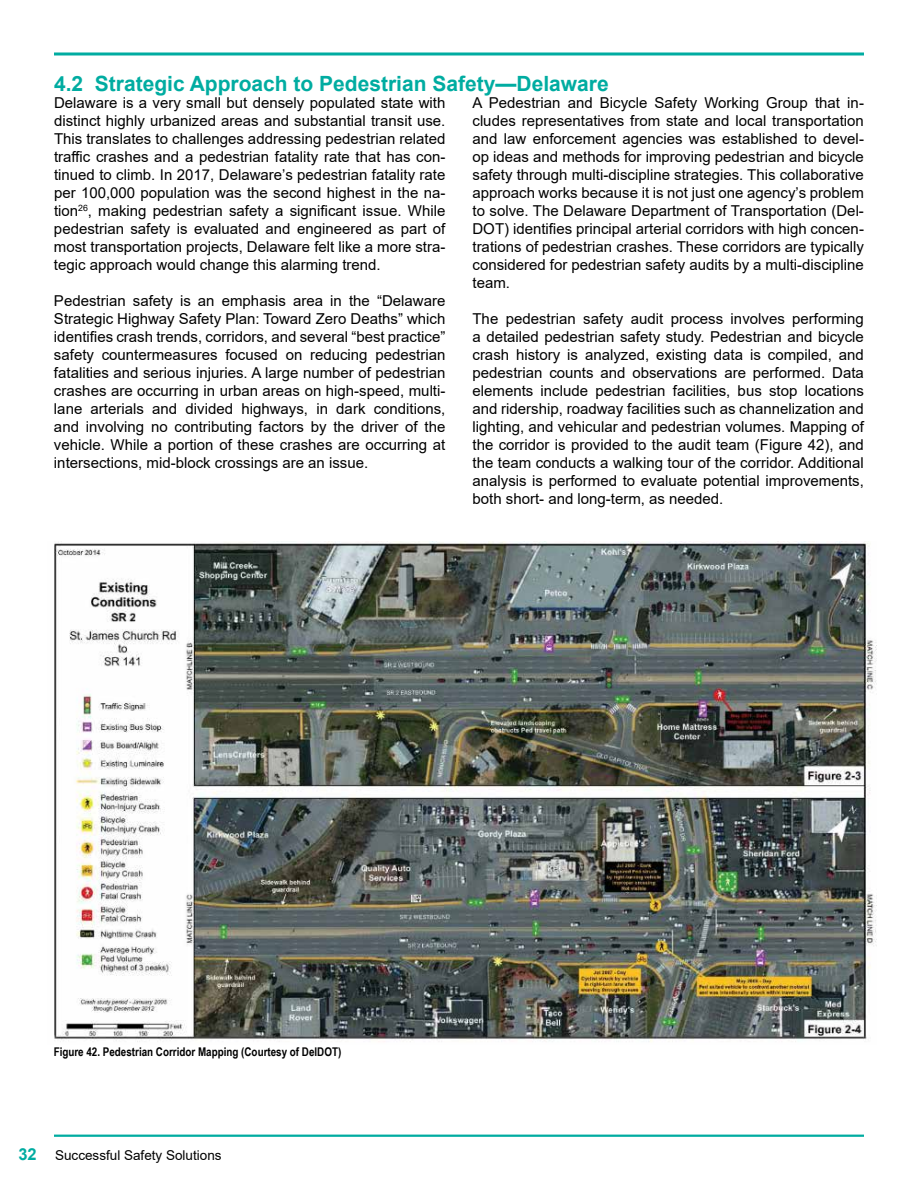
<style>
.page{position:relative;width:918px;height:1188px;background:#fff}
.page>*{position:absolute;margin:0;border:0;box-sizing:border-box;transform-origin:0 0}
.t1{font:700 21px "Arial";color:#00aca1}
.t2{font:15px/18px "Arial";color:#000;text-align:justify}
.t3{font:13.5px "Arial";color:#000}
.t4{font:700 12px "Arial Narrow";color:#000}
.s1{font-weight:700;font-size:16.5px;color:#00aca1}
</style>
<div class="page">
<hr style="left:54px;top:1135px;width:810px;height:2px;background:#00aca1">
<hr style="left:54px;top:52px;width:810px;height:3px;background:#00aca1">
<img style="left:54px;top:542px;width:823px;height:500px">
<h1 class="t1" style="left:54px;top:68px;width:556px">4.2 Strategic Approach to Pedestrian Safety—Delaware</h1>
<p class="t2" style="left:472px;top:94px;width:393px">A Pedestrian and Bicycle Safety Working Group that in&shy;cludes representatives from state and local transportation and law enforcement agencies was established to devel&shy;op ideas and methods for improving pedestrian and bicycle safety through multi-discipline strategies. This collaborative approach works because it is not just one agency’s problem to solve. The Delaware Department of Transportation (Del-DOT) identifies principal arterial corridors with high concen&shy;trations of pedestrian crashes. These corridors are typically considered for pedestrian safety audits by a multi-discipline team.</p>
<p class="t2" style="left:472px;top:310px;width:393px">The pedestrian safety audit process involves performing a detailed pedestrian safety study. Pedestrian and bicycle crash history is analyzed, existing data is compiled, and pedestrian counts and observations are performed. Data elements include pedestrian facilities, bus stop locations and ridership, roadway facilities such as channelization and lighting, and vehicular and pedestrian volumes. Mapping of the corridor is provided to the audit team (Figure 42), and the team conducts a walking tour of the corridor. Additional analysis is performed to evaluate potential improvements, both short- and long-term, as needed.</p>
<p class="t2" style="left:54px;top:94px;width:393px">Delaware is a very small but densely populated state with distinct highly urbanized areas and substantial transit use.<br>This translates to challenges addressing pedestrian related traffic crashes and a pedestrian fatality rate that has con&shy;tinued to climb. In 2017, Delaware’s pedestrian fatality rate per 100,000 population was the second highest in the na&shy;tion<sup>26</sup>, making pedestrian safety a significant issue. While pedestrian safety is evaluated and engineered as part of most transportation projects, Delaware felt like a more stra&shy;tegic approach would change this alarming trend.</p>
<p class="t2" style="left:54px;top:292px;width:393px">Pedestrian safety is an emphasis area in the “Delaware Strategic Highway Safety Plan: Toward Zero Deaths” which identifies crash trends, corridors, and several “best practice” safety countermeasures focused on reducing pedestrian fatalities and serious injuries. A large number of pedestrian crashes are occurring in urban areas on high-speed, multi&shy;lane arterials and divided highways, in dark conditions, and involving no contributing factors by the driver of the vehicle. While a portion of these crashes are occurring at intersections, mid-block crossings are an issue.</p>
<p class="t4" style="left:54px;top:1042px;width:289px">Figure 42. Pedestrian Corridor Mapping (Courtesy of DelDOT)</p>
<p class="t3" style="left:18px;top:1146px;width:205px"><span class="s1">32</span> Successful Safety Solutions</p>
</div>
